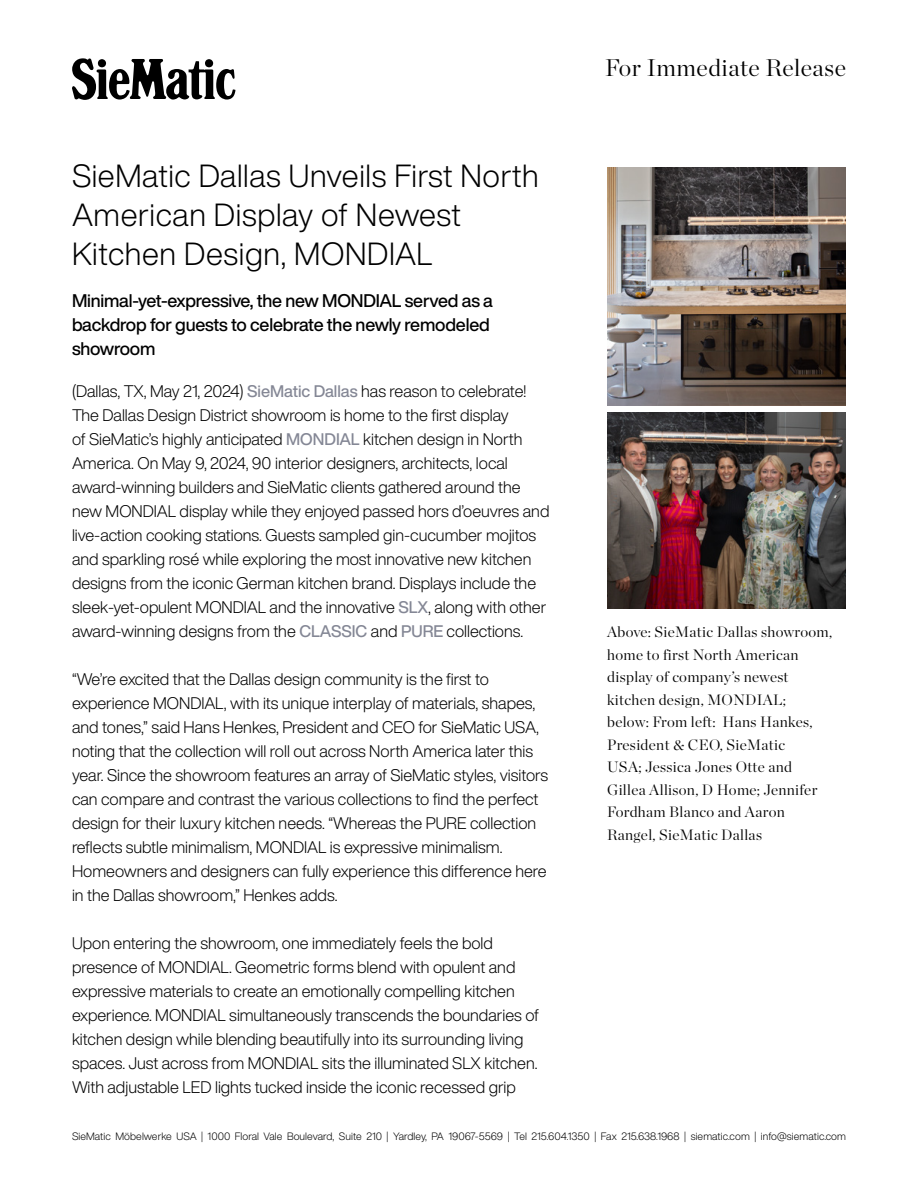
<style>
.page{position:relative;width:918px;height:1188px;background:#fff}
.page>*{position:absolute;margin:0;border:0;box-sizing:border-box;transform-origin:0 0}
.t1{font:300 31.5px/39px "Helvetica Now Display";letter-spacing:.02em;color:#000}
.t2{font:300 24px "Chronicle Display";letter-spacing:.02em;color:#000}
.t3{font:500 18px/24px "Helvetica Now Display";letter-spacing:-.01em;color:#000}
.t4{font:300 16.5px/24px "Helvetica Now Display";color:#000}
.t5{font:300 15px/22.5px "Chronicle Display";letter-spacing:.02em;color:#000}
.t6{font:300 10.5px "Helvetica Now Display";letter-spacing:.01em;color:#000}
.s1{font-weight:500;color:#848795}
</style>
<div class="page">
<svg style="left:72px;top:58px;width:163px;height:42px"></svg>
<img style="left:607px;top:412px;width:239px;height:196px">
<img style="left:607px;top:167px;width:239px;height:239px">
<h1 class="t1" style="left:72px;top:156px;width:468px">SieMatic Dallas Unveils First North<br>American Display of Newest<br>Kitchen Design, MONDIAL</h1>
<p class="t3" style="left:72px;top:288px;width:422px">Minimal-yet-expressive, the new MONDIAL served as a backdrop for guests to celebrate the newly remodeled showroom</p>
<p class="t4" style="left:72px;top:379px;width:479px">(Dallas, TX, May 21, 2024) <span class="s1">SieMatic Dallas</span> has reason to celebrate!<br>The Dallas Design District showroom is home to the first display<br>of SieMatic’s highly anticipated <span class="s1">MONDIAL</span> kitchen design in North America. On May 9, 2024, 90 interior designers, architects, local award-winning builders and SieMatic clients gathered around the new MONDIAL display while they enjoyed passed hors d’oeuvres and live-action cooking stations. Guests sampled gin-cucumber mojitos and sparkling rosé while exploring the most innovative new kitchen designs from the iconic German kitchen brand. Displays include the sleek-yet-opulent MONDIAL and the innovative <span class="s1">SLX</span>, along with other award-winning designs from the <span class="s1">CLASSIC</span> and <span class="s1">PURE</span> collections.</p>
<p class="t4" style="left:72px;top:667px;width:478px">“We’re excited that the Dallas design community is the first to experience MONDIAL, with its unique interplay of materials, shapes, and tones,” said Hans Henkes, President and CEO for SieMatic USA, noting that the collection will roll out across North America later this year. Since the showroom features an array of SieMatic styles, visitors can compare and contrast the various collections to find the perfect design for their luxury kitchen needs. “Whereas the PURE collection reflects subtle minimalism, MONDIAL is expressive minimalism.<br>Homeowners and designers can fully experience this difference here in the Dallas showroom,” Henkes adds.</p>
<p class="t4" style="left:72px;top:931px;width:469px">Upon entering the showroom, one immediately feels the bold presence of MONDIAL. Geometric forms blend with opulent and expressive materials to create an emotionally compelling kitchen experience. MONDIAL simultaneously transcends the boundaries of kitchen design while blending beautifully into its surrounding living spaces. Just across from MONDIAL sits the illuminated SLX kitchen.<br>With adjustable LED lights tucked inside the iconic recessed grip</p>
<h2 class="t2" style="left:605px;top:50px;width:242px">For Immediate Release</h2>
<p class="t5" style="left:607px;top:619px;width:226px">Above: SieMatic Dallas showroom, home to first North American display of company’s newest kitchen design, MONDIAL;<br>below: From left: Hans Hankes,<br>President &amp; CEO, SieMatic<br>USA; Jessica Jones Otte and<br>Gillea Allison, D Home; Jennifer<br>Fordham Blanco and Aaron<br>Rangel, SieMatic Dallas</p>
<p class="t6" style="left:72px;top:1129px;width:776px">SieMatic Möbelwerke USA | 1000 Floral Vale Boulevard, Suite 210 | Yardley, PA 19067-5569 | Tel 215.604.1350 | Fax 215.638.1968 | siematic.com | info@siematic.com</p>
</div>
